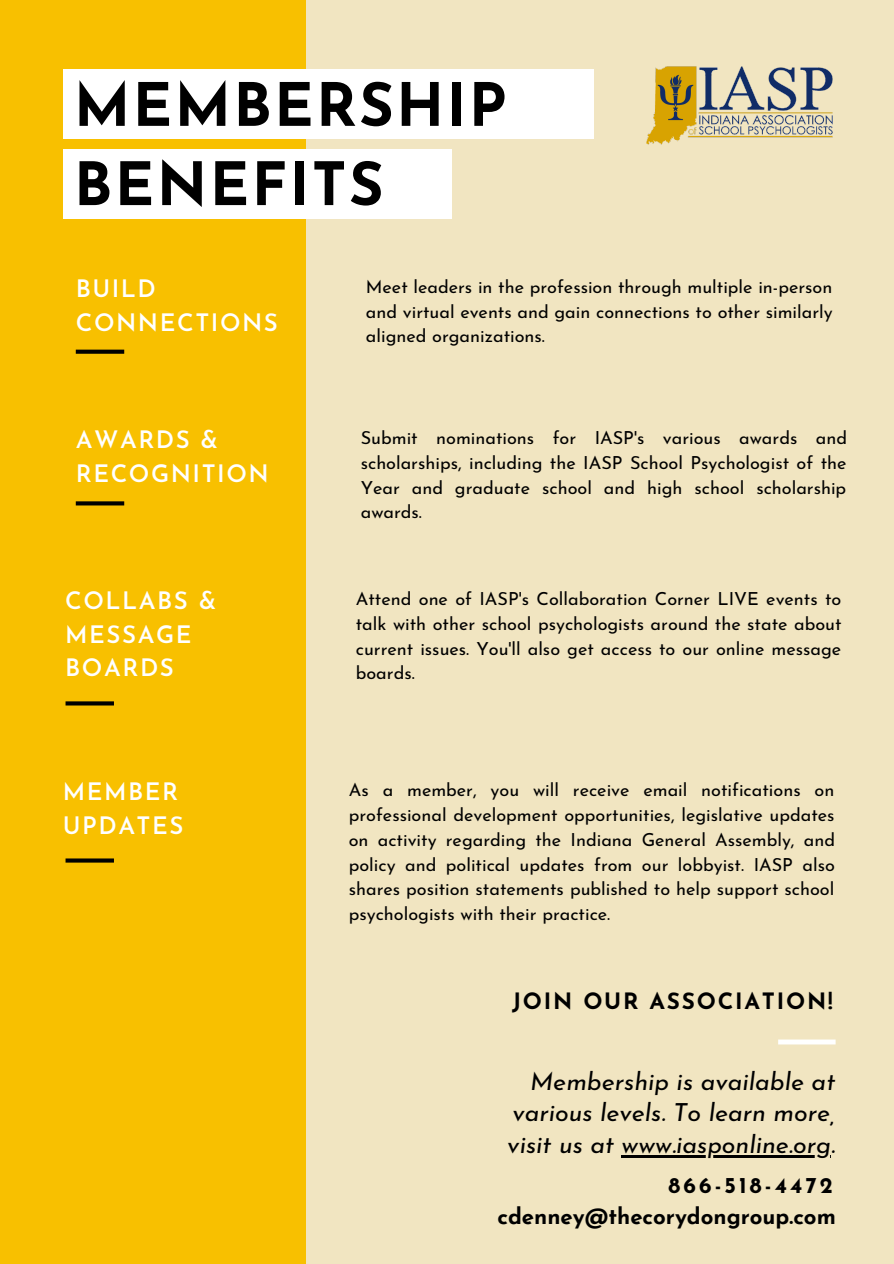
<style>
.page{position:relative;width:894px;height:1264px;background:#fff}
.page>*{position:absolute;margin:0;border:0;box-sizing:border-box;transform-origin:0 0}
.t1{font:700 59.55px/79.2px "Josefin Sans";letter-spacing:.035em;color:#000}
.t2{font:italic 24.9px/31.5px "Josefin Sans";color:#000;text-align:justify}
.t3{font:600 24px/33.5px "Josefin Sans";letter-spacing:.065em;color:#fff}
.t4{font:700 22.5px "Josefin Sans";letter-spacing:.08em;color:#000}
.t5{font:700 22.2px "Josefin Sans";color:#000}
.t6{font:700 22.2px "Josefin Sans";letter-spacing:.14em;color:#000}
.t7{font:18px/24.8px "Josefin Sans";color:#000;text-align:justify}
</style>
<div class="page">
<div style="left:0;top:0;width:893px;height:1263px;background:#f1e5c1"></div>
<div style="left:0;top:0;width:306px;height:1263px;background:#f8c000"></div>
<svg style="left:65px;top:858px;width:49px;height:4px"></svg>
<svg style="left:65px;top:701px;width:49px;height:4px"></svg>
<svg style="left:76px;top:501px;width:48px;height:4px"></svg>
<svg style="left:76px;top:349px;width:48px;height:5px"></svg>
<div style="left:63px;top:69px;width:530px;height:70px;background:#fff"></div>
<div style="left:63px;top:149px;width:388px;height:70px;background:#fff"></div>
<svg style="left:778px;top:1039px;width:57px;height:5px"></svg>
<img style="left:646px;top:66px;width:187px;height:79px">
<hr style="left:621px;top:1155px;width:209px;height:2px;background:#000">
<p class="t1" style="left:74px;top:71px;width:434px">MEMBERSHIP<br>BENEFITS</p>
<p class="t3" style="left:76px;top:274px;width:203px;line-height:34px">BUILD<br>CONNECTIONS</p>
<p class="t7" style="left:366px;top:276px;width:468px">Meet leaders in the profession through multiple in-person and virtual events and gain connections to other similarly aligned organizations.</p>
<p class="t3" style="left:76px;top:425px;width:194px">AWARDS &amp;<br>RECOGNITION</p>
<p class="t7" style="left:360px;top:427px;width:487px">Submit nominations for IASP's various awards and scholarships, including the IASP School Psychologist of the Year and graduate school and high school scholarship awards.</p>
<p class="t3" style="left:65px;top:586px;width:152px">COLLABS &amp;<br>MESSAGE<br>BOARDS</p>
<p class="t7" style="left:356px;top:588px;width:487px">Attend one of IASP's Collaboration Corner LIVE events to talk with other school psychologists around the state about current issues. You'll also get access to our online message boards.</p>
<p class="t3" style="left:63px;top:777px;width:122px">MEMBER<br>UPDATES</p>
<p class="t7" style="left:349px;top:779px;width:487px">As a member, you will receive email notifications on professional development opportunities, legislative updates on activity regarding the Indiana General Assembly, and policy and political updates from our lobbyist. IASP also shares position statements published to help support school psychologists with their practice.</p>
<p class="t4" style="left:512px;top:992px;width:322px">JOIN OUR ASSOCIATION!</p>
<p class="t2" style="left:507px;top:1067px;width:329px;text-indent:23px">Membership is available at various levels. To learn more, visit us at www.iasponline.org.</p>
<p class="t6" style="left:668px;top:1176px;width:166px">866-518-4472</p>
<p class="t5" style="left:497px;top:1206px;width:340px">cdenney@thecorydongroup.com</p>
</div>
